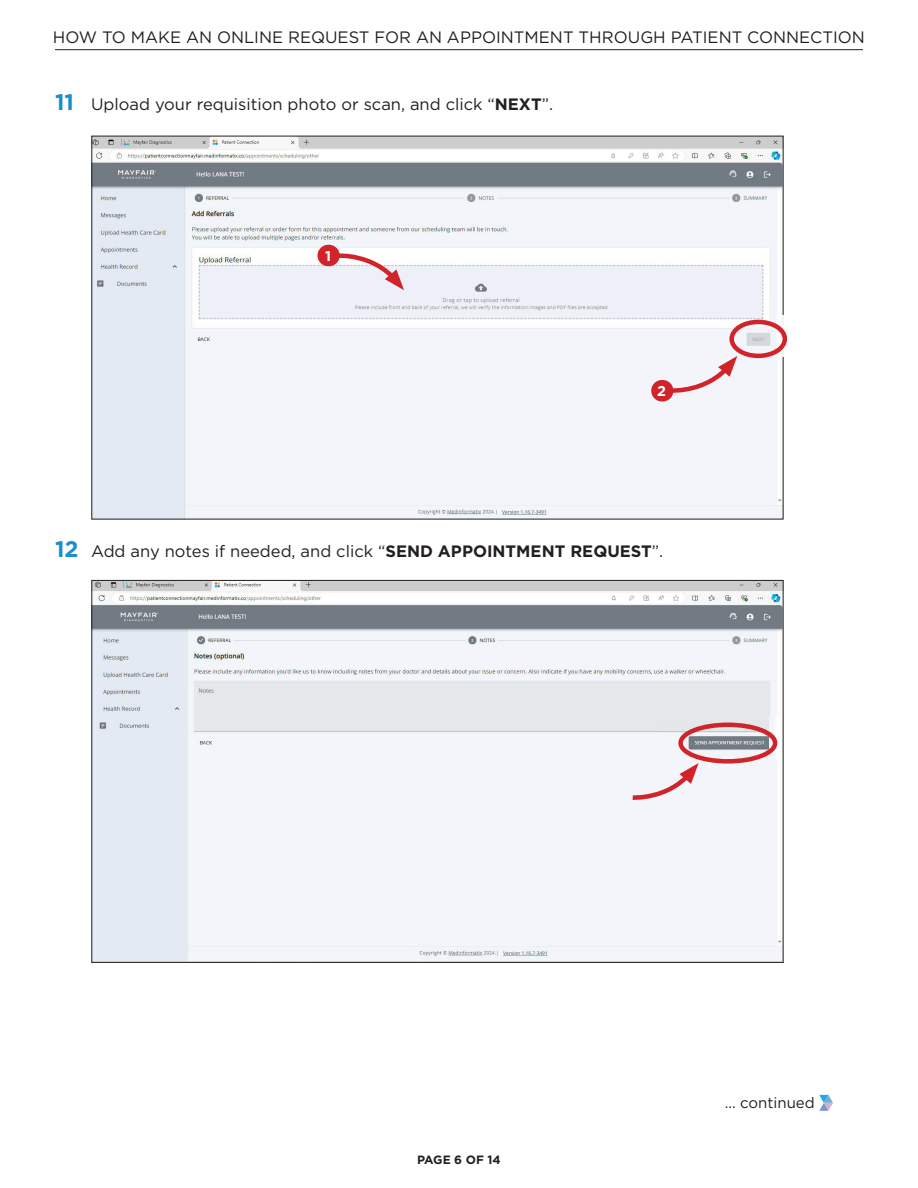
<style>
.page{position:relative;width:918px;height:1188px;background:#fff}
.page>*{position:absolute;margin:0;border:0;box-sizing:border-box;transform-origin:0 0}
.body_copy{font:16.5px "Gotham";color:#231f20}
.t1{font:15px "Gotham";color:#231f20}
.body_copy-2{font:700 14.25px "Gotham";color:#fff}
.t2{font:700 12px "Gotham";color:#231f20}
.s1{font-weight:700;font-size:22.5px;color:#1a8ece}
.s2{font-weight:700}
</style>
<div class="page">
<hr style="left:55px;top:49px;width:808px;height:1px;background:#231f20">
<svg style="left:819px;top:1095px;width:14px;height:16px"></svg>
<img style="left:94px;top:138px;width:687px;height:379px">
<img style="left:734px;top:323px;width:35px;height:9px">
<svg style="left:730px;top:331px;width:14px;height:23px"></svg>
<svg style="left:742px;top:348px;width:32px;height:5px"></svg>
<svg style="left:769px;top:328px;width:5px;height:4px"></svg>
<img style="left:769px;top:300px;width:5px;height:28px">
<img style="left:774px;top:316px;width:9px;height:41px">
<div style="left:729px;top:320px;width:58px;height:38px;border:4px solid #d1232a;border-radius:50%"></div>
<svg style="left:334px;top:251px;width:70px;height:39px"></svg>
<div style="left:318px;top:245px;width:22px;height:21px;background:#d1232a;border-radius:11px"></div>
<svg style="left:667px;top:356px;width:70px;height:39px"></svg>
<div style="left:651px;top:380px;width:22px;height:21px;background:#d1232a;border-radius:11px"></div>
<img style="left:94px;top:582px;width:687px;height:379px">
<img style="left:660px;top:722px;width:110px;height:13px">
<img style="left:770px;top:717px;width:11px;height:43px">
<div style="left:675px;top:733px;width:100px;height:26px;border:3px solid #f4f5fa"></div>
<div style="left:678px;top:723px;width:99px;height:41px;border:4px solid #d1232a;border-radius:50%"></div>
<svg style="left:628px;top:763px;width:71px;height:39px"></svg>
<p class="body_copy" style="left:53px;top:27px;width:814px">HOW TO MAKE AN ONLINE REQUEST FOR AN APPOINTMENT THROUGH PATIENT CONNECTION</p>
<p class="body_copy" style="left:55px;top:93px;width:500px"><span class="s1">11</span> Upload your requisition photo or scan, and click “<span class="s2">NEXT</span>”.</p>
<p class="body_copy-2" style="left:325px;top:247px;width:8px">1</p>
<p class="body_copy-2" style="left:657px;top:382px;width:10px">2</p>
<p class="body_copy" style="left:55px;top:540px;width:610px"><span class="s1">12</span> Add any notes if needed, and click “<span class="s2">SEND APPOINTMENT REQUEST</span>”.</p>
<p class="t2" style="left:417px;top:1151px;width:85px">PAGE 6 OF 14</p>
<p class="t1" style="left:725px;top:1093px;width:92px">... continued</p>
</div>
